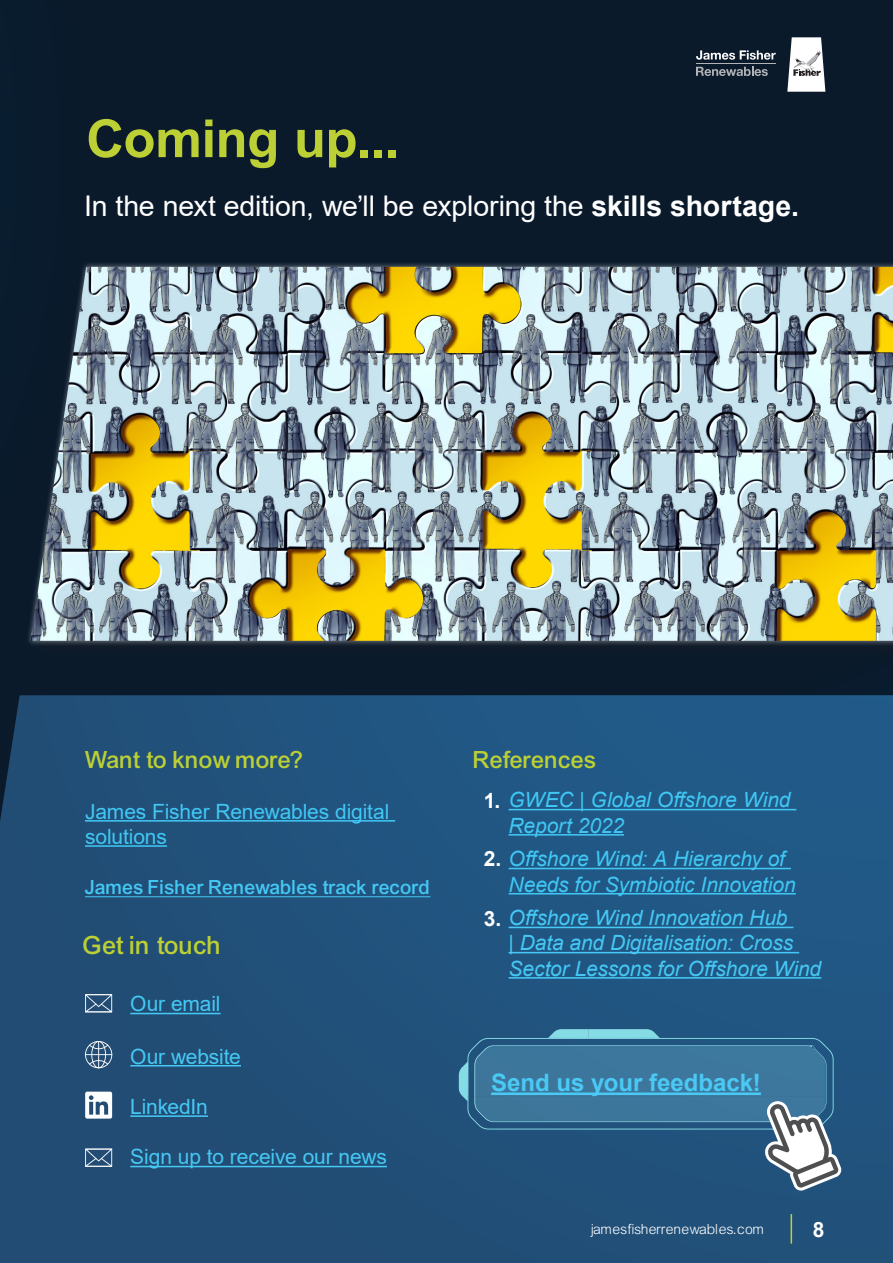
<style>
.page{position:relative;width:893px;height:1263px;background:#0a1a2b}
.page>*{position:absolute;margin:0;border:0;box-sizing:border-box;transform-origin:0 0}
.t1{font:700 52.5px "Arial";letter-spacing:-.01em;color:#bccf34}
.t2{font:28.5px "Arial";letter-spacing:-.005em;color:#fff}
.t3{font:27px "Arial Mdm";letter-spacing:-.005em;color:#bccf34}
.t4{font:25.5px "Arial Mdm";letter-spacing:-.01em;color:#bccf34}
.t5{font:700 24px "Arial";color:#49c9f4}
.t6{font:italic 21px "Arial";letter-spacing:-.005em;color:#40c7f4}
.t7{font:italic 21px/25.2px "Arial";letter-spacing:-.005em;color:#45c8f4}
.t8{font:21px "Arial";letter-spacing:-.005em;color:#45c8f4}
.t9{font:21px/25.2px "Arial";letter-spacing:-.005em;color:#40c7f4}
.t10{font:21px "Arial Mdm";color:#45c8f4}
.t11{font:700 21px "Arial";color:#fff}
.t12{font:15px "Arial Lgt";color:#fff}
.s1{font-weight:700}
.s2{font-weight:700;font-style:normal;color:#fff}
</style>
<div class="page">
<svg style="left:0;top:695px;width:893px;height:568px;background:#21527c"></svg>
<svg style="left:696px;top:50px;width:80px;height:10px"></svg>
<hr style="left:696px;top:63px;width:80px;height:1px;background:#b2b3b7">
<svg style="left:787px;top:37px;width:38px;height:55px;background:#cfd1d3"></svg>
<svg style="left:696px;top:67px;width:72px;height:9px"></svg>
<hr style="left:85px;top:820px;width:310px;height:2px;background:#40c7f4">
<hr style="left:85px;top:845px;width:82px;height:2px;background:#40c7f4">
<hr style="left:85px;top:896px;width:345px;height:1px;background:#45c8f4">
<hr style="left:130px;top:1013px;width:91px;height:1px;background:#45c8f4">
<hr style="left:130px;top:1065px;width:111px;height:1px;background:#45c8f4">
<hr style="left:130px;top:1115px;width:78px;height:2px;background:#45c8f4">
<hr style="left:130px;top:1166px;width:257px;height:1px;background:#45c8f4">
<svg style="left:85px;top:1091px;width:27px;height:27px"></svg>
<svg style="left:85px;top:1041px;width:27px;height:27px"></svg>
<svg style="left:85px;top:1148px;width:27px;height:19px"></svg>
<svg style="left:85px;top:994px;width:27px;height:18px"></svg>
<hr style="left:509px;top:809px;width:287px;height:1px;background:#40c7f4">
<hr style="left:509px;top:834px;width:115px;height:1px;background:#40c7f4">
<hr style="left:509px;top:868px;width:282px;height:1px;background:#40c7f4">
<hr style="left:509px;top:893px;width:287px;height:1px;background:#40c7f4">
<hr style="left:509px;top:927px;width:284px;height:1px;background:#45c8f4">
<hr style="left:509px;top:952px;width:290px;height:1px;background:#45c8f4">
<hr style="left:509px;top:977px;width:312px;height:2px;background:#45c8f4">
<svg style="left:459px;top:1029px;width:383px;height:161px;background:#3b6e92"></svg>
<div style="left:25px;top:261px;width:868px;height:385px;background:#fff;opacity:.4"></div>
<img style="left:31px;top:267px;width:862px;height:374px">
<hr style="left:491px;top:1092px;width:270px;height:3px;background:#49c9f4">
<svg style="left:791px;top:1214px;width:1px;height:29px"></svg>
<p class="t1" style="left:86px;top:102px;width:315px">Coming up...</p>
<p class="t2" style="left:84px;top:187px;width:716px">In the next edition, we’ll be exploring the <span class="s1">skills shortage.</span></p>
<p class="t4" style="left:85px;top:746px;width:221px">Want to know more?</p>
<p class="t9" style="left:85px;top:798px;width:306px">James Fisher Renewables digital solutions</p>
<p class="t10" style="left:85px;top:876px;width:347px">James Fisher Renewables track record</p>
<p class="t3" style="left:84px;top:930px;width:140px">Get in touch</p>
<p class="t8" style="left:130px;top:989px;width:92px">Our email</p>
<p class="t8" style="left:130px;top:1042px;width:112px">Our website</p>
<p class="t8" style="left:130px;top:1092px;width:79px">LinkedIn</p>
<p class="t8" style="left:130px;top:1142px;width:258px">Sign up to receive our news</p>
<p class="t4" style="left:474px;top:746px;width:124px">References</p>
<p class="t6" style="left:484px;top:786px;width:308px"><span class="s2">1.</span> GWEC | Global Offshore Wind</p>
<p class="t6" style="left:484px;top:845px;width:303px"><span class="s2">2.</span> Offshore Wind: A Hierarchy of</p>
<p class="t7" style="left:484px;top:905px;width:305px"><span class="s2">3.</span> Offshore Wind Innovation Hub</p>
<p class="t6" style="left:509px;top:812px;width:117px">Report 2022</p>
<p class="t6" style="left:509px;top:870px;width:289px">Needs for Symbiotic Innovation</p>
<p class="t7" style="left:509px;top:931px;width:314px">| Data and Digitalisation: Cross<br>Sector Lessons for Offshore Wind</p>
<p class="t5" style="left:491px;top:1066px;width:271px">Send us your feedback!</p>
<p class="t12" style="left:591px;top:1220px;width:176px">jamesfisherrenewables.com</p>
<p class="t11" style="left:813px;top:1215px;width:13px">8</p>
</div>
